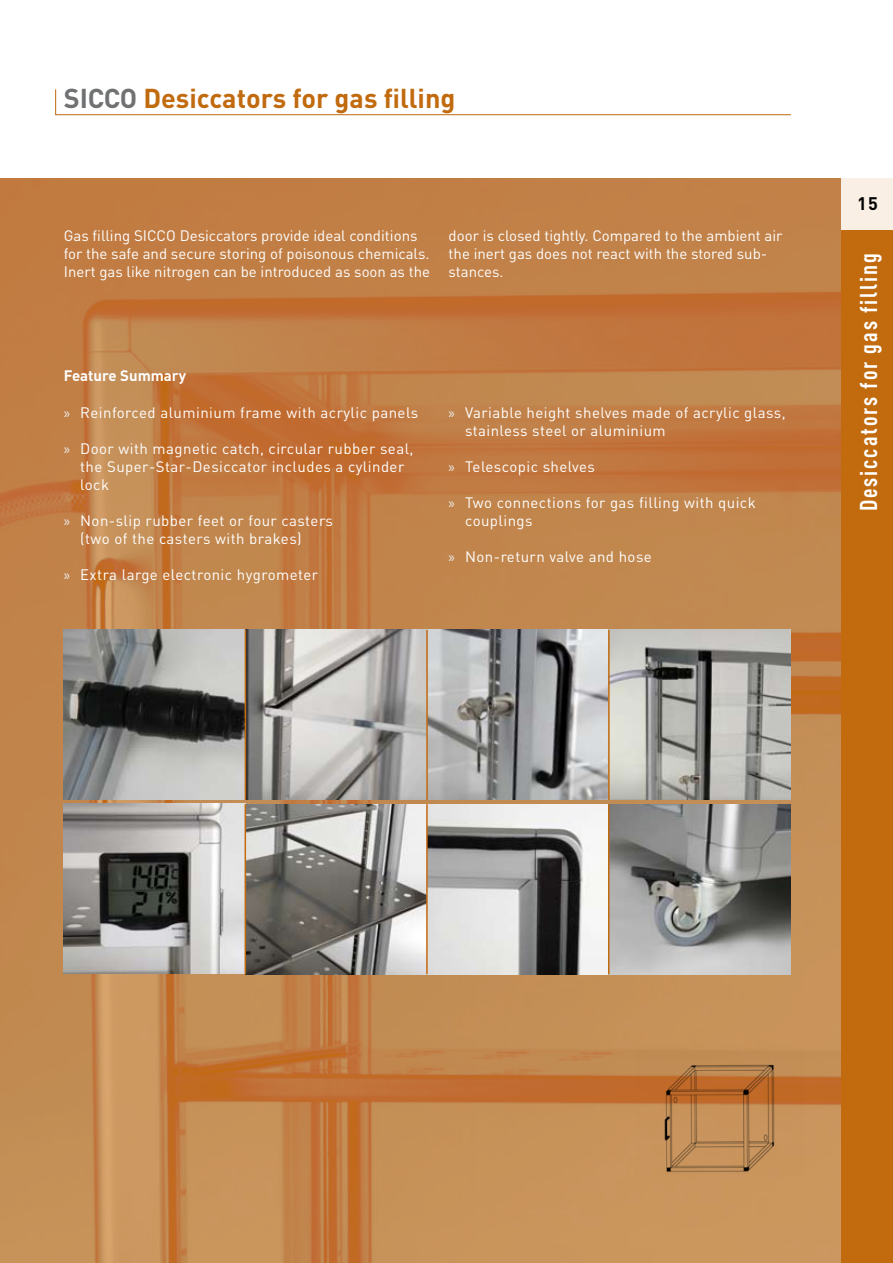
<style>
.page{position:relative;width:893px;height:1263px;background:#fff}
.page>*{position:absolute;margin:0;border:0;box-sizing:border-box;transform-origin:0 0}
.t1{font:700 27px "DIN Pro";color:#c16a0e}
.t2{font:700 condensed 24px "DIN Pro";letter-spacing:.08em;color:#fff}
.t3{font:700 18px "DIN Pro";color:#000}
.t4{font:15px/18px "DIN Pro";letter-spacing:.025em;color:#fff}
.t5{font:15px/18px "DIN Pro";color:#fff}
.t6{font:700 15px "DIN Pro";color:#fff}
.s1{color:#707173}
.s2{font-family:"Myriad Pro";color:#eceded}
</style>
<div class="page">
<img style="left:0;top:179px;width:842px;height:1084px">
<div style="left:842px;top:230px;width:51px;height:1033px;background:#c16a0e"></div>
<div style="left:842px;top:179px;width:51px;height:51px;background:#faefe4"></div>
<img style="left:64px;top:804px;width:726px;height:170px">
<hr style="left:245px;top:804px;width:1px;height:170px;background:#c16a0e">
<hr style="left:426px;top:804px;width:2px;height:170px;background:#c16a0e">
<hr style="left:608px;top:804px;width:1px;height:170px;background:#c16a0e">
<svg style="left:55px;top:89px;width:736px;height:26px"></svg>
<img style="left:64px;top:629px;width:726px;height:171px">
<hr style="left:245px;top:630px;width:1px;height:170px;background:#c16a0e">
<hr style="left:426px;top:630px;width:2px;height:170px;background:#c16a0e">
<hr style="left:608px;top:630px;width:2px;height:170px;background:#c16a0e">
<img style="left:634px;top:1045px;width:171px;height:130px">
<h1 class="t1" style="left:64px;top:80px;width:393px"><span class="s1">SICCO</span> Desiccators for gas filling</h1>
<p class="t5" style="left:64px;top:226px;width:368px">Gas filling SICCO Desiccators provide ideal conditions for the safe and secure storing of poisonous chemicals.<br>Inert gas like nitrogen can be introduced as soon as the</p>
<p class="t5" style="left:449px;top:226px;width:335px">door is closed tightly. Compared to the ambient air the inert gas does not react with the stored sub&shy;stances.</p>
<p class="t6" style="left:64px;top:366px;width:124px">Feature Summary</p>
<p class="t4" style="left:64px;top:403px;width:356px"><span class="s2">»</span> Reinforced aluminium frame with acrylic panels</p>
<p class="t4" style="left:80px;top:439px;width:335px;text-indent:-16px"><span class="s2">»</span> Door with magnetic catch, circular rubber seal, the Super-Star-Desiccator includes a cylinder lock</p>
<p class="t4" style="left:80px;top:511px;width:254px;text-indent:-16px"><span class="s2">»</span> Non-slip rubber feet or four casters (two of the casters with brakes)</p>
<p class="t4" style="left:64px;top:565px;width:256px"><span class="s2">»</span> Extra large electronic hygrometer</p>
<p class="t4" style="left:465px;top:403px;width:322px;text-indent:-17px"><span class="s2">»</span> Variable height shelves made of acrylic glass, stainless steel or aluminium</p>
<p class="t4" style="left:449px;top:457px;width:148px"><span class="s2">»</span> Telescopic shelves</p>
<p class="t4" style="left:465px;top:493px;width:292px;text-indent:-17px"><span class="s2">»</span> Two connections for gas filling with quick couplings</p>
<p class="t4" style="left:449px;top:547px;width:205px"><span class="s2">»</span> Non-return valve and hose</p>
<p class="t3" style="left:857px;top:191px;width:22px">15</p>
<h2 class="t2" style="left:854px;top:511px;width:259px;rotate:-90deg">Desiccators for gas filling</h2>
</div>
